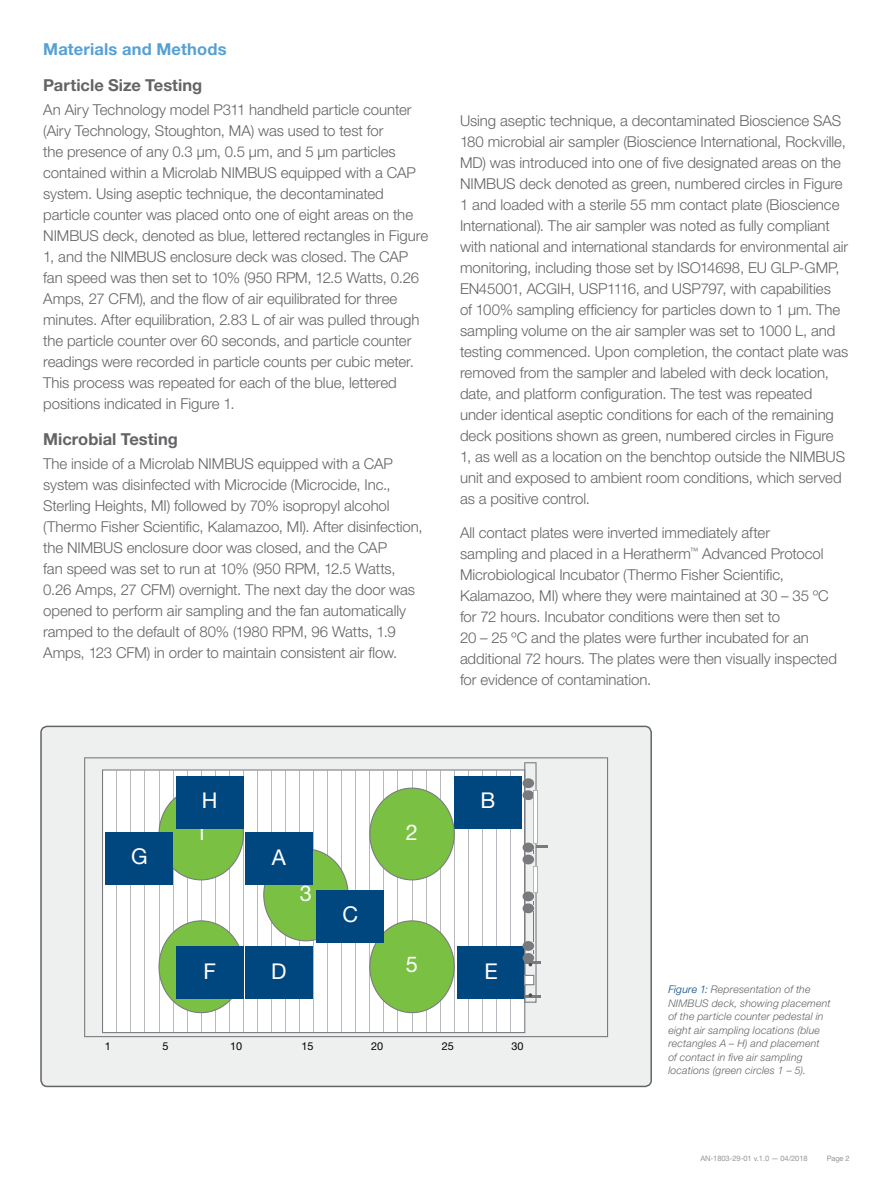
<style>
.page{position:relative;width:893px;height:1188px;background:#fff}
.page>*{position:absolute;margin:0;border:0;box-sizing:border-box;transform-origin:0 0}
.t1{font:21.75px "Helvetica Neue";color:#fff}
.t2{font:700 16.5px "Helvetica Neue LT Pro";color:#636466}
.t3{font:700 16.5px "Helvetica Neue LT Pro";letter-spacing:.01em;color:#56a0d3}
.t4{font:300 15px/21px "Helvetica Neue LT Pro";letter-spacing:-.005em;color:#636466}
.t5{font:10.95px "Helvetica Neue";color:#000}
.t6{font:italic 300 10.5px/13.5px "Helvetica Neue LT Pro";letter-spacing:.02em;color:#636466}
.t7{font:7.5px "Helvetica Neue LT Pro";letter-spacing:-.01em;color:#939598}
.s1{color:#00467f}
</style>
<div class="page">
<div style="left:41px;top:726px;width:610px;height:360px;background:#eeefef;border-radius:6px"></div>
<svg style="left:84px;top:757px;width:524px;height:280px"></svg>
<div style="left:102px;top:769px;width:423px;height:264px;background:#fff"></div>
<hr style="left:117px;top:771px;width:1px;height:261px;background:#b7b9bc">
<hr style="left:131px;top:771px;width:1px;height:261px;background:#b7b9bc">
<hr style="left:145px;top:771px;width:1px;height:261px;background:#b7b9bc">
<hr style="left:159px;top:771px;width:1px;height:261px;background:#b7b9bc">
<hr style="left:173px;top:771px;width:1px;height:261px;background:#b7b9bc">
<hr style="left:187px;top:771px;width:1px;height:261px;background:#b7b9bc">
<hr style="left:201px;top:771px;width:1px;height:261px;background:#b7b9bc">
<hr style="left:215px;top:771px;width:1px;height:261px;background:#b7b9bc">
<hr style="left:229px;top:771px;width:1px;height:261px;background:#b7b9bc">
<hr style="left:243px;top:771px;width:1px;height:261px;background:#b7b9bc">
<hr style="left:257px;top:771px;width:1px;height:261px;background:#b7b9bc">
<hr style="left:271px;top:771px;width:1px;height:261px;background:#b7b9bc">
<hr style="left:285px;top:771px;width:1px;height:261px;background:#b7b9bc">
<hr style="left:299px;top:771px;width:1px;height:261px;background:#b7b9bc">
<hr style="left:313px;top:771px;width:1px;height:261px;background:#b7b9bc">
<hr style="left:327px;top:771px;width:1px;height:261px;background:#b7b9bc">
<hr style="left:341px;top:771px;width:1px;height:261px;background:#b7b9bc">
<hr style="left:356px;top:771px;width:1px;height:261px;background:#b7b9bc">
<hr style="left:370px;top:771px;width:1px;height:261px;background:#b7b9bc">
<hr style="left:384px;top:771px;width:1px;height:261px;background:#b7b9bc">
<hr style="left:398px;top:771px;width:1px;height:261px;background:#b7b9bc">
<hr style="left:412px;top:771px;width:1px;height:261px;background:#b7b9bc">
<hr style="left:426px;top:771px;width:1px;height:261px;background:#b7b9bc">
<hr style="left:440px;top:771px;width:1px;height:261px;background:#b7b9bc">
<hr style="left:454px;top:771px;width:1px;height:261px;background:#b7b9bc">
<hr style="left:468px;top:771px;width:1px;height:261px;background:#b7b9bc">
<hr style="left:482px;top:771px;width:1px;height:261px;background:#b7b9bc">
<hr style="left:496px;top:771px;width:1px;height:261px;background:#b7b9bc">
<hr style="left:510px;top:771px;width:1px;height:261px;background:#b7b9bc">
<svg style="left:263px;top:849px;width:86px;height:92px"></svg>
<svg style="left:158px;top:920px;width:86px;height:93px"></svg>
<svg style="left:158px;top:788px;width:86px;height:92px"></svg>
<svg style="left:369px;top:920px;width:86px;height:93px"></svg>
<div style="left:106px;top:832px;width:67px;height:52px;background:#00467f"></div>
<div style="left:176px;top:776px;width:67px;height:52px;background:#00467f"></div>
<div style="left:245px;top:832px;width:67px;height:53px;background:#00467f"></div>
<div style="left:176px;top:946px;width:67px;height:53px;background:#00467f"></div>
<div style="left:245px;top:946px;width:67px;height:53px;background:#00467f"></div>
<div style="left:317px;top:890px;width:67px;height:52px;background:#00467f"></div>
<div style="left:454px;top:776px;width:67px;height:52px;background:#00467f"></div>
<div style="left:458px;top:946px;width:67px;height:53px;background:#00467f"></div>
<svg style="left:369px;top:788px;width:86px;height:92px"></svg>
<div style="left:523px;top:778px;width:11px;height:10px;background:#797a7d;border-radius:50%"></div>
<div style="left:523px;top:790px;width:11px;height:10px;background:#797a7d;border-radius:50%"></div>
<div style="left:523px;top:843px;width:11px;height:9px;background:#797a7d;border-radius:50%"></div>
<div style="left:523px;top:855px;width:11px;height:9px;background:#797a7d;border-radius:50%"></div>
<div style="left:523px;top:903px;width:11px;height:10px;background:#797a7d;border-radius:50%"></div>
<div style="left:523px;top:941px;width:11px;height:10px;background:#797a7d;border-radius:50%"></div>
<div style="left:523px;top:953px;width:11px;height:10px;background:#797a7d;border-radius:50%"></div>
<svg style="left:524px;top:762px;width:23px;height:241px"></svg>
<div style="left:40px;top:726px;width:612px;height:361px;border:2px solid #636466;border-radius:6px"></div>
<p class="t3" style="left:43px;top:39px;width:185px">Materials and Methods</p>
<p class="t2" style="left:43px;top:75px;width:161px">Particle Size Testing</p>
<p class="t4" style="left:43px;top:99px;width:386px">An Airy Technology model P311 handheld particle counter (Airy Technology, Stoughton, MA) was used to test for<br>the presence of any 0.3 µm, 0.5 µm, and 5 µm particles contained within a Microlab NIMBUS equipped with a CAP system. Using aseptic technique, the decontaminated particle counter was placed onto one of eight areas on the NIMBUS deck, denoted as blue, lettered rectangles in Figure 1, and the NIMBUS enclosure deck was closed. The CAP fan speed was then set to 10% (950 RPM, 12.5 Watts, 0.26<br>Amps, 27 CFM), and the flow of air equilibrated for three minutes. After equilibration, 2.83 L of air was pulled through the particle counter over 60 seconds, and particle counter readings were recorded in particle counts per cubic meter.<br>This process was repeated for each of the blue, lettered positions indicated in Figure 1.</p>
<p class="t2" style="left:43px;top:429px;width:136px">Microbial Testing</p>
<p class="t4" style="left:43px;top:453px;width:381px">The inside of a Microlab NIMBUS equipped with a CAP system was disinfected with Microcide (Microcide, Inc., Sterling Heights, MI) followed by 70% isopropyl alcohol (Thermo Fisher Scientific, Kalamazoo, MI). After disinfection, the NIMBUS enclosure door was closed, and the CAP<br>fan speed was set to run at 10% (950 RPM, 12.5 Watts, 0.26 Amps, 27 CFM) overnight. The next day the door was opened to perform air sampling and the fan automatically ramped to the default of 80% (1980 RPM, 96 Watts, 1.9<br>Amps, 123 CFM) in order to maintain consistent air flow.</p>
<p class="t4" style="left:460px;top:109px;width:390px">Using aseptic technique, a decontaminated Bioscience SAS 180 microbial air sampler (Bioscience International, Rockville, MD) was introduced into one of five designated areas on the NIMBUS deck denoted as green, numbered circles in Figure 1 and loaded with a sterile 55 mm contact plate (Bioscience International). The air sampler was noted as fully compliant with national and international standards for environmental air monitoring, including those set by ISO14698, EU GLP-GMP, EN45001, ACGIH, USP1116, and USP797, with capabilities<br>of 100% sampling efficiency for particles down to 1 µm. The sampling volume on the air sampler was set to 1000 L, and testing commenced. Upon completion, the contact plate was removed from the sampler and labeled with deck location, date, and platform configuration. The test was repeated under identical aseptic conditions for each of the remaining deck positions shown as green, numbered circles in Figure 1, as well as a location on the benchtop outside the NIMBUS unit and exposed to ambient room conditions, which served as a positive control.</p>
<p class="t4" style="left:460px;top:522px;width:378px">All contact plates were inverted immediately after<br>sampling and placed in a Heratherm<sup>™</sup> Advanced Protocol Microbiological Incubator (Thermo Fisher Scientific, Kalamazoo, MI) where they were maintained at 30 – 35 ºC for 72 hours. Incubator conditions were then set to<br>20 – 25 ºC and the plates were further incubated for an additional 72 hours. The plates were then visually inspected for evidence of contamination.</p>
<h1 class="t1" style="left:202px;top:785px;width:17px">H</h1>
<h1 class="t1" style="left:480px;top:785px;width:16px">B</h1>
<h1 class="t1" style="left:195px;top:816px;width:14px">1</h1>
<h1 class="t1" style="left:406px;top:816px;width:14px">2</h1>
<h1 class="t1" style="left:131px;top:841px;width:18px">G</h1>
<h1 class="t1" style="left:272px;top:841px;width:16px">A</h1>
<h1 class="t1" style="left:300px;top:878px;width:14px">3</h1>
<h1 class="t1" style="left:342px;top:899px;width:17px">C</h1>
<h1 class="t1" style="left:195px;top:948px;width:14px">4</h1>
<h1 class="t1" style="left:204px;top:956px;width:14px">F</h1>
<h1 class="t1" style="left:271px;top:956px;width:17px">D</h1>
<h1 class="t1" style="left:406px;top:948px;width:14px">5</h1>
<h1 class="t1" style="left:484px;top:956px;width:15px">E</h1>
<p class="t5" style="left:105px;top:1038px;width:8px">1</p>
<p class="t5" style="left:163px;top:1038px;width:8px">5</p>
<p class="t5" style="left:230px;top:1038px;width:14px">10</p>
<p class="t5" style="left:301px;top:1038px;width:14px">15</p>
<p class="t5" style="left:371px;top:1038px;width:14px">20</p>
<p class="t5" style="left:442px;top:1038px;width:14px">25</p>
<p class="t5" style="left:511px;top:1038px;width:14px">30</p>
<p class="t6" style="left:668px;top:982px;width:164px"><span class="s1">Figure 1:</span> Representation of the<br>NIMBUS deck, showing placement of the particle counter pedestal in eight air sampling locations (blue rectangles A – H) and placement of contact in five air sampling locations (green circles 1 – 5).</p>
<p class="t7" style="left:700px;top:1154px;width:109px">AN-1803-29-01 v.1.0 — 04/2018</p>
<p class="t7" style="left:827px;top:1154px;width:25px">Page 2</p>
</div>
